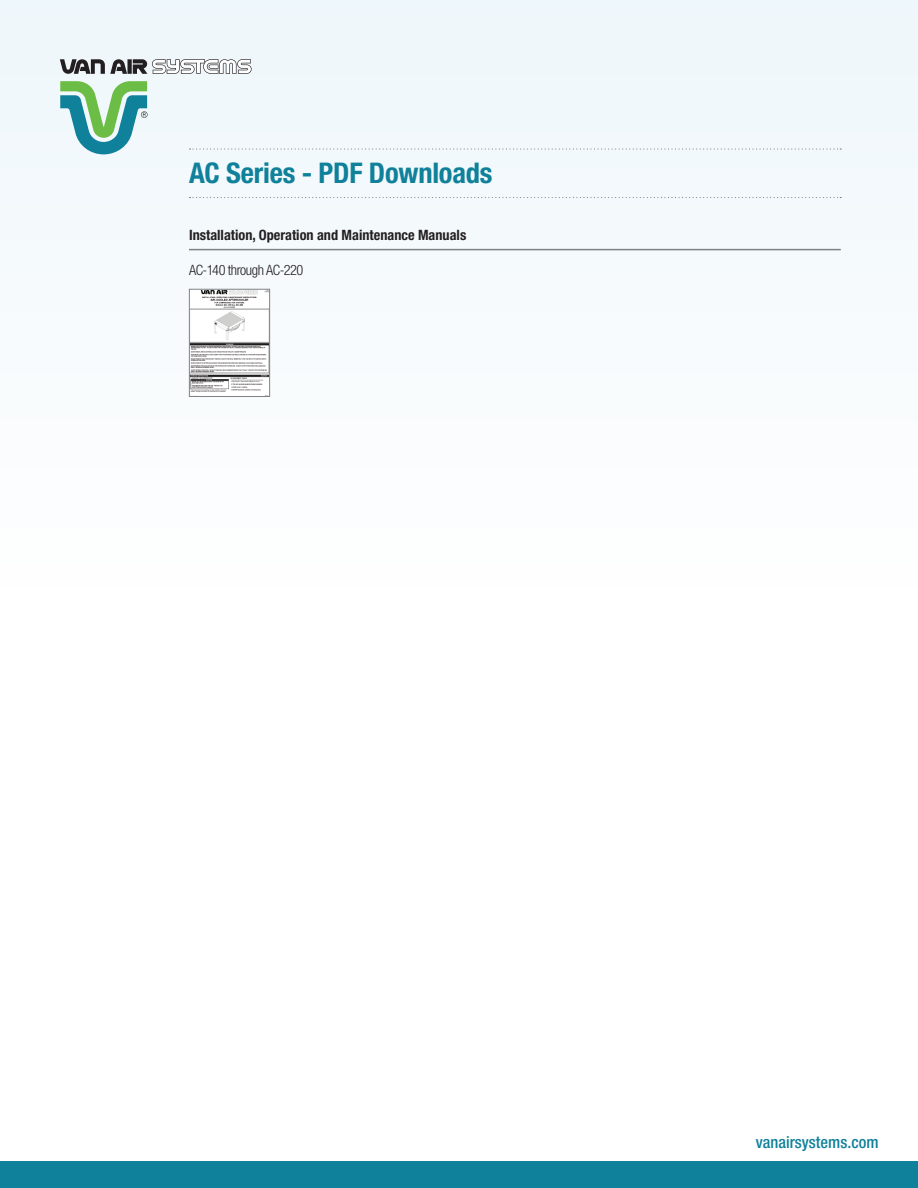
<style>
.page{position:relative;width:918px;height:1188px;background:#fff}
.page>*{position:absolute;margin:0;border:0;box-sizing:border-box;transform-origin:0 0}
.t1{font:700 condensed 28.5px "Helvetica Neue LT Std";letter-spacing:-.01em;color:#0f819a}
.t2{font:500 condensed 16.5px "Helvetica Neue LT Std";color:#0f819a}
.t3{font:700 condensed 14.25px "Helvetica Neue LT Std";color:#231f20}
.t4{font:300 condensed 14.25px "Helvetica Neue LT Std";letter-spacing:-.03em;color:#231f20}
</style>
<div class="page">
<div style="left:0;top:0;width:918px;height:594px;background:#f6fafd"></div>
<div style="left:0;top:1162px;width:918px;height:26px;background:#0f819a"></div>
<svg style="left:60px;top:59px;width:192px;height:15px"></svg>
<svg style="left:60px;top:81px;width:88px;height:73px"></svg>
<hr style="left:189px;top:249px;width:652px;height:1px;background:#808285">
<svg style="left:189px;top:288px;width:81px;height:109px"></svg>
<svg style="left:190px;top:148px;width:651px;height:2px"></svg>
<svg style="left:190px;top:197px;width:651px;height:1px"></svg>
<p class="t1" style="left:189px;top:156px;width:305px">AC Series - PDF Downloads</p>
<p class="t3" style="left:189px;top:227px;width:279px">Installation, Operation and Maintenance Manuals</p>
<p class="t4" style="left:189px;top:262px;width:116px">AC-140 through AC-220</p>
<p class="t2" style="left:756px;top:1132px;width:124px">vanairsystems.com</p>
</div>
